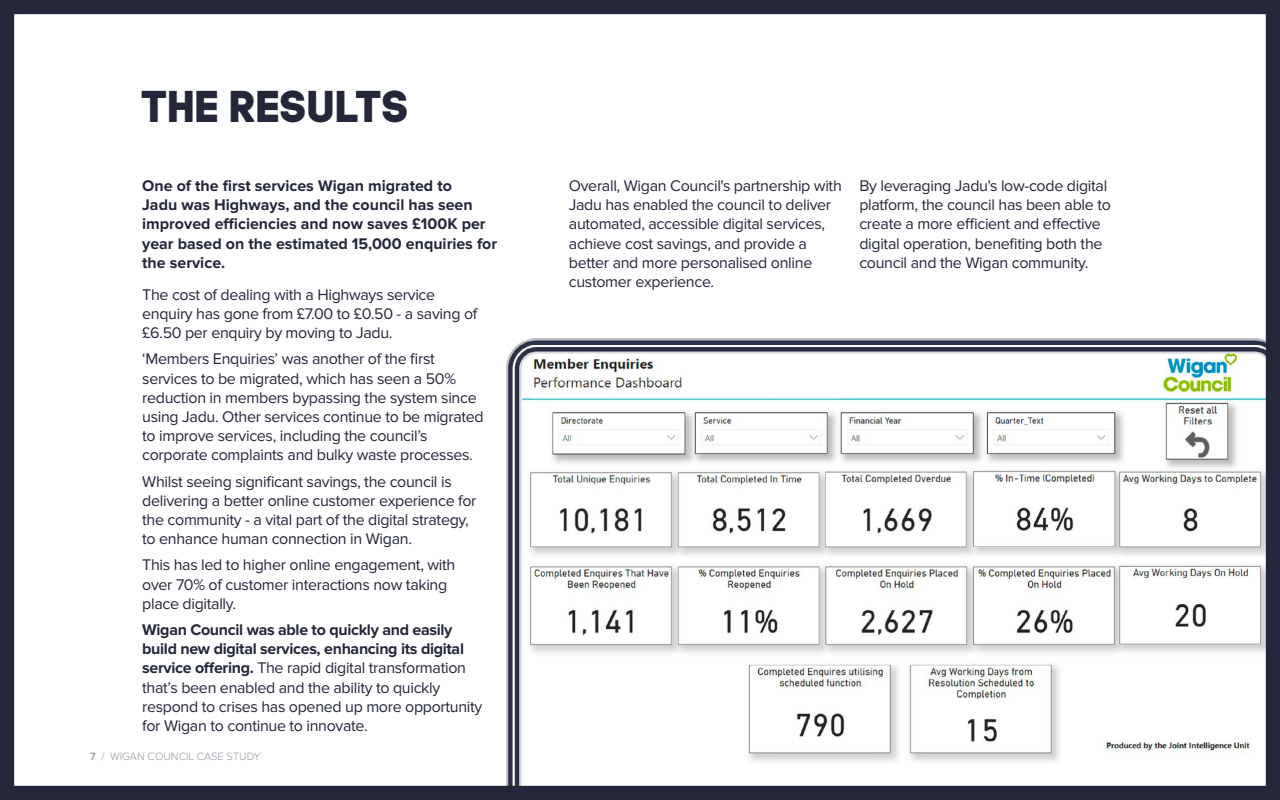
<style>
.page{position:relative;width:1280px;height:800px;background:#fff}
.page>*{position:absolute;margin:0;border:0;box-sizing:border-box;transform-origin:0 0}
.t1{font:44.5px "Code Pro Bold";letter-spacing:.005em;color:#242739}
.Paragraph{font:16px/19.2px "Proxima Nova";letter-spacing:-.02em;color:#242739}
.Paragraph-2{font:700 16px/19.2px "Proxima Nova";color:#242739}
.t2{font:300 11px "Proxima Nova";color:#9697a1}
.s1{font-weight:700}
.s2{font-weight:600}
</style>
<div class="page">
<img style="left:507px;top:339px;width:758px;height:446px">
<div style="left:0;top:0;width:1280px;height:800px;border:14px solid #242739"></div>
<h1 class="t1" style="left:142px;top:80px;width:269px">THE RESULTS</h1>
<p class="Paragraph-2" style="left:142px;top:177px;width:357px">One of the first services Wigan migrated to<br>Jadu was Highways, and the council has seen improved efficiencies and now saves £100K per year based on the estimated 15,000 enquiries for the service.</p>
<p class="Paragraph" style="left:142px;top:285px;width:337px">The cost of dealing with a Highways service enquiry has gone from £7.00 to £0.50 - a saving of £6.50 per enquiry by moving to Jadu.</p>
<p class="Paragraph" style="left:142px;top:350px;width:343px">‘Members Enquiries’ was another of the first services to be migrated, which has seen a 50% reduction in members bypassing the system since using Jadu. Other services continue to be migrated to improve services, including the council’s corporate complaints and bulky waste processes.</p>
<p class="Paragraph" style="left:142px;top:472px;width:336px">Whilst seeing significant savings, the council is delivering a better online customer experience for the community - a vital part of the digital strategy, to enhance human connection in Wigan.</p>
<p class="Paragraph" style="left:142px;top:556px;width:315px">This has led to higher online engagement, with over 70% of customer interactions now taking place digitally.</p>
<p class="Paragraph" style="left:142px;top:620px;width:342px"><span class="s1">Wigan Council was able to quickly and easily build new digital services, enhancing its digital service offering.</span> The rapid digital transformation that’s been enabled and the ability to quickly respond to crises has opened up more opportunity for Wigan to continue to innovate.</p>
<p class="t2" style="left:90px;top:750px;width:172px"><span class="s2">7</span> / WIGAN COUNCIL CASE STUDY</p>
<p class="Paragraph" style="left:569px;top:176px;width:274px">Overall, Wigan Council's partnership with Jadu has enabled the council to deliver automated, accessible digital services, achieve cost savings, and provide a better and more personalised online customer experience.</p>
<p class="Paragraph" style="left:859px;top:176px;width:253px">By leveraging Jadu's low-code digital platform, the council has been able to create a more efficient and effective digital operation, benefiting both the council and the Wigan community.</p>
</div>
